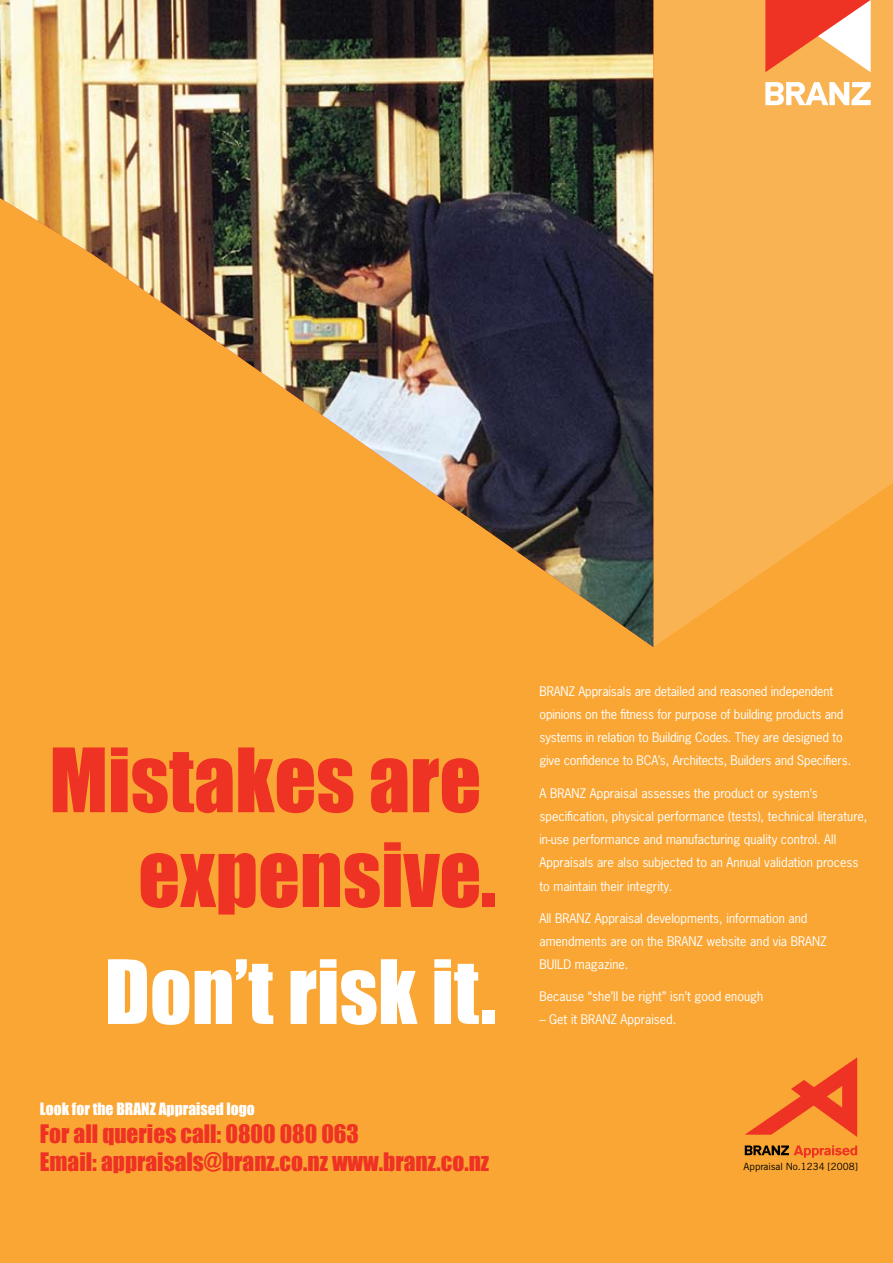
<style>
.page{position:relative;width:893px;height:1263px;background:#faa634}
.page>*{position:absolute;margin:0;border:0;box-sizing:border-box;transform-origin:0 0}
.t1{font:81.9px/94.8px "Impact";color:#ee3224;text-align:right}
.t2{font:81.9px "Impact";color:#fff}
.t3{font:23.4px/28px "Impact";color:#ee3224}
.t4{font:15.6px "Impact";color:#fff}
.t5{font:12.45px/23.2px "News Gothic Std";color:#fff}
.t6{font:9.9px "News Gothic BT";color:#000}
.s1{color:#faa634}
</style>
<div class="page">
<svg style="left:653px;top:0;width:240px;height:647px;fill:#fab352"></svg>
<img style="left:0;top:0;width:653px;height:647px">
<svg style="left:765px;top:82px;width:106px;height:23px"></svg>
<svg style="left:765px;top:0;width:106px;height:72px"></svg>
<svg style="left:745px;top:1057px;width:112px;height:80px"></svg>
<svg style="left:745px;top:1145px;width:112px;height:13px"></svg>
<h1 class="t1" style="left:49px;top:732px;width:448px">Mistakes are<span class="s1">. </span>expensive.</h1>
<h1 class="t2" style="left:105px;top:941px;width:393px">Don’t risk it.</h1>
<p class="t4" style="left:40px;top:1099px;width:217px">Look for the BRANZ Appraised logo</p>
<h2 class="t3" style="left:40px;top:1120px;width:451px">For all queries call: 0800 080 063<br>Email: appraisals@branz.co.nz www.branz.co.nz</h2>
<p class="t5" style="left:539px;top:679px;width:313px">BRANZ Appraisals are detailed and reasoned independent opinions on the fitness for purpose of building products and systems in relation to Building Codes. They are designed to give confidence to BCA’s, Architects, Builders and Specifiers.</p>
<p class="t5" style="left:539px;top:781px;width:329px">A BRANZ Appraisal assesses the product or system’s specification, physical performance (tests), technical literature, in-use performance and manufacturing quality control. All Appraisals are also subjected to an Annual validation process to maintain their integrity.</p>
<p class="t5" style="left:539px;top:906px;width:289px">All BRANZ Appraisal developments, information and amendments are on the BRANZ website and via BRANZ<br>BUILD magazine.</p>
<p class="t5" style="left:539px;top:985px;width:225px">Because “she’ll be right” isn’t good enough</p>
<p class="t5" style="left:539px;top:1008px;width:138px">– Get it BRANZ Appraised.</p>
<p class="t6" style="left:744px;top:1161px;width:116px">Appraisal No.1234 [2008]</p>
</div>
